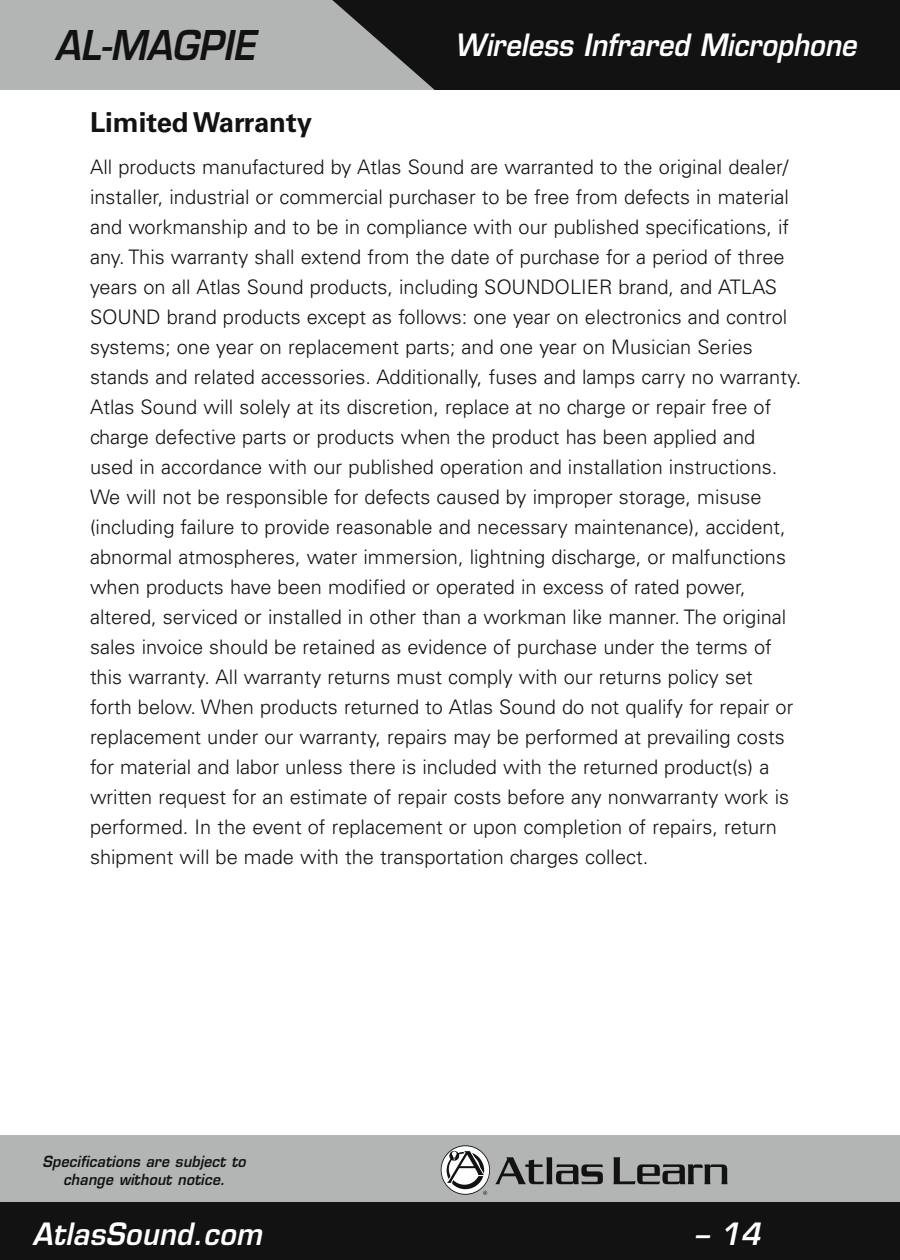
<style>
.page{position:relative;width:900px;height:1260px;background:#fff}
.page>*{position:absolute;margin:0;border:0;box-sizing:border-box;transform-origin:0 0}
.t1{font:italic 600 40px "Eurostile";color:#121212;scale:.9 1}
.t2{font:italic 600 30px "Eurostile";color:#fff;scale:.9 1}
.t3{font:italic 600 30px "Eurostile";color:#fff;scale:.94 1}
.t4{font:700 27.5px "Univers LT Std";color:#121212}
.t5{font:300 20px/30px "Univers LT Std";color:#121212}
.t6{font:italic 600 15px/18px "Eurostile";letter-spacing:.015em;color:#121212;text-align:center;scale:.94 1}
</style>
<div class="page">
<div style="left:0;top:0;width:900px;height:90px;background:#121212"></div>
<svg style="left:0;top:0;width:435px;height:90px"></svg>
<div style="left:0;top:1135px;width:900px;height:125px;background:#b3b5b4"></div>
<div style="left:0;top:1202px;width:900px;height:58px;background:#121212"></div>
<svg style="left:495px;top:1157px;width:108px;height:27px"></svg>
<svg style="left:441px;top:1145px;width:49px;height:50px"></svg>
<div style="left:442px;top:1146px;width:47px;height:48px;background:#fff;border-radius:50%"></div>
<svg style="left:613px;top:1157px;width:115px;height:27px"></svg>
<svg style="left:446px;top:1150px;width:41px;height:45px"></svg>
<h1 class="t1" style="left:55px;top:20px;width:224px">AL-MAGPIE</h1>
<h2 class="t2" style="left:455px;top:26px;width:447px">Wireless Infrared Microphone</h2>
<h3 class="t4" style="left:90px;top:107px;width:224px">Limited Warranty</h3>
<p class="t5" style="left:90px;top:152px;width:713px">All products manufactured by Atlas Sound are warranted to the original dealer/ installer, industrial or commercial purchaser to be free from defects in material and workmanship and to be in compliance with our published specifications, if any. This warranty shall extend from the date of purchase for a period of three years on all Atlas Sound products, including SOUNDOLIER brand, and ATLAS SOUND brand products except as follows: one year on electronics and control systems; one year on replacement parts; and one year on Musician Series stands and related accessories. Additionally, fuses and lamps carry no warranty.<br>Atlas Sound will solely at its discretion, replace at no charge or repair free of charge defective parts or products when the product has been applied and used in accordance with our published operation and installation instructions.<br>We will not be responsible for defects caused by improper storage, misuse (including failure to provide reasonable and necessary maintenance), accident, abnormal atmospheres, water immersion, lightning discharge, or malfunctions when products have been modified or operated in excess of rated power, altered, serviced or installed in other than a workman like manner. The original sales invoice should be retained as evidence of purchase under the terms of this warranty. All warranty returns must comply with our returns policy set<br>forth below. When products returned to Atlas Sound do not qualify for repair or replacement under our warranty, repairs may be performed at prevailing costs for material and labor unless there is included with the returned product(s) a written request for an estimate of repair costs before any nonwarranty work is performed. In the event of replacement or upon completion of repairs, return shipment will be made with the transportation charges collect.</p>
<p class="t6" style="left:42px;top:1152px;width:218px">Specifications are subject to change without notice.</p>
<h2 class="t3" style="left:32px;top:1215px;width:246px">AtlasSound.com</h2>
<h2 class="t3" style="left:694px;top:1215px;width:71px">– 14</h2>
</div>
